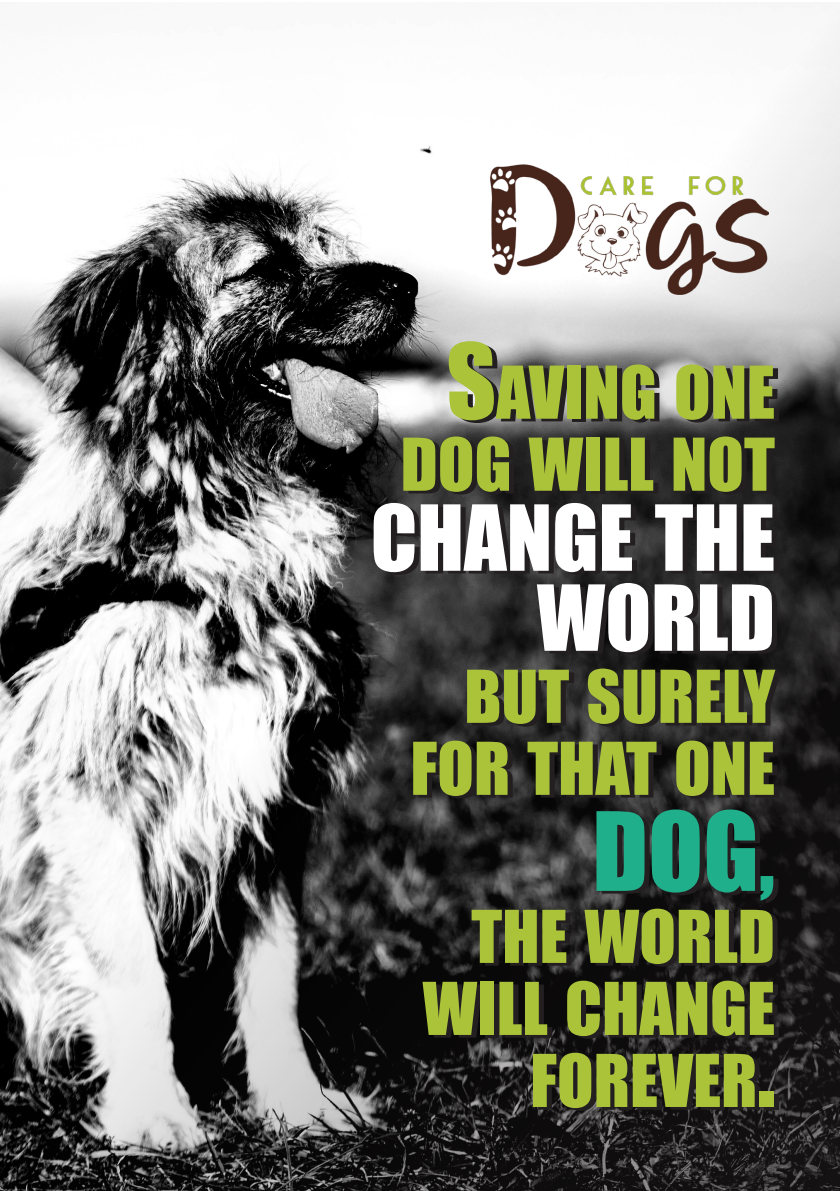
<style>
.page{position:relative;width:840px;height:1191px;background:#fff}
.page>*{position:absolute;margin:0;border:0;box-sizing:border-box;transform-origin:0 0}
.t1{font:100.8px "Impact";color:#1faf8a}
.t2{font:84px/80px "Impact";color:#fff;text-align:right}
.t3{font:67.2px/72px "Impact";color:#aac338;text-align:right}
.s1{font-size:96px}
</style>
<div class="page">
<img style="left:0;top:23px;width:839px;height:1168px">
<img style="left:490px;top:164px;width:278px;height:131px">
<p class="t3" style="left:400px;top:354px;width:376px"><span class="s1">S</span>AVING ONE<br>DOG WILL NOT</p>
<p class="t2" style="left:370px;top:495px;width:405px">CHANGE THE<br>WORLD</p>
<p class="t3" style="left:464px;top:658px;width:312px">BUT SURELY</p>
<p class="t3" style="left:410px;top:730px;width:366px">FOR THAT ONE</p>
<p class="t1" style="left:592px;top:773px;width:184px">DOG<span class="s1">,</span></p>
<p class="t3" style="left:471px;top:898px;width:305px">THE WORLD</p>
<p class="t3" style="left:422px;top:970px;width:354px">WILL CHANGE</p>
<p class="t3" style="left:530px;top:1042px;width:246px">FOREVER<span class="s1">.</span></p>
</div>
